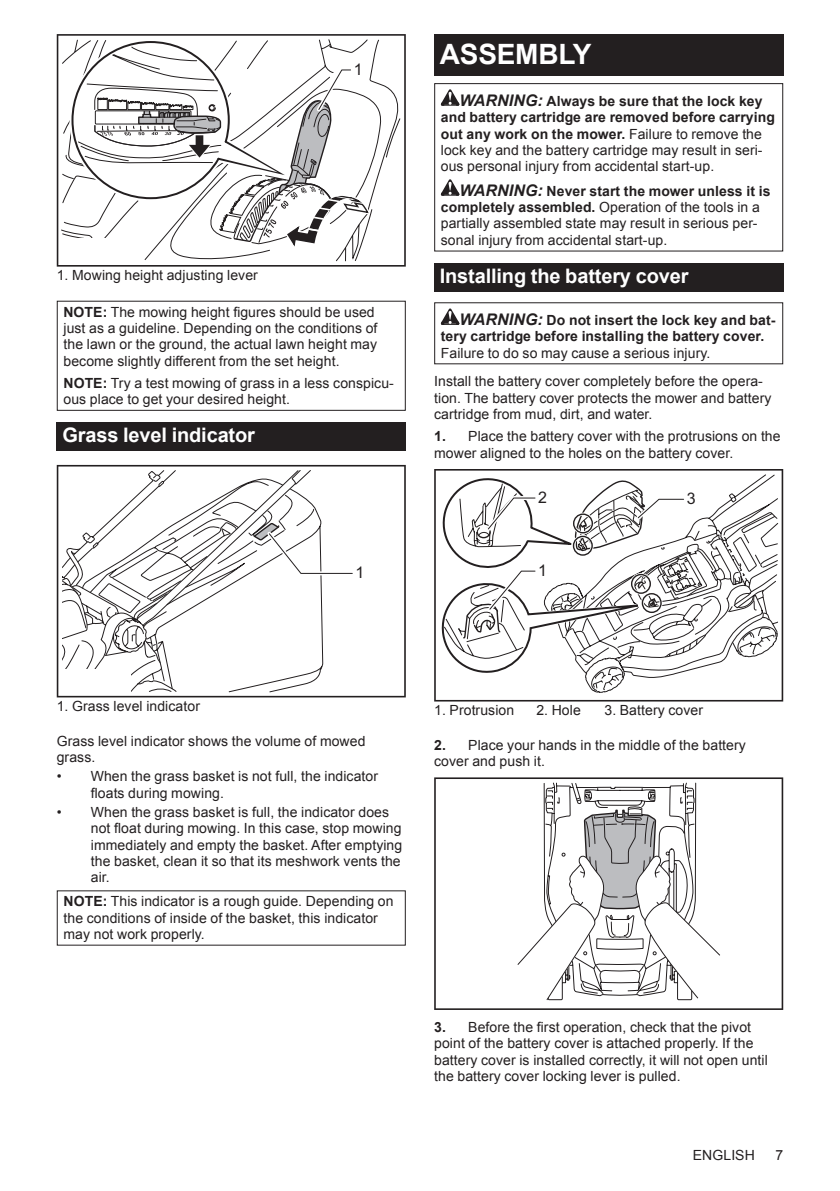
<style>
.page{position:relative;width:840px;height:1191px;background:#fff}
.page>*{position:absolute;margin:0;border:0;box-sizing:border-box;transform-origin:0 0}
.t1{font:700 28px "Arial";letter-spacing:-.01em;color:#fff}
.t2{font:700 20px "Arial";letter-spacing:-.01em;color:#fff}
.t3{font:16px "Arial";color:#231f20}
.t4{font:14px/16.4px "Arial";letter-spacing:.005em;color:#231f20}
.t5{font:700 14px/16.4px "Arial";letter-spacing:.005em;color:#231f20}
.s1{font-weight:700}
.s2{font-weight:700;font-style:italic;font-size:16px}
.s3{font-style:italic;font-size:16px}
</style>
<div class="page">
<svg style="left:57px;top:34px;width:348px;height:233px"></svg>
<svg style="left:69px;top:39px;width:300px;height:210px"></svg>
<div style="left:57px;top:301px;width:348px;height:110px;border:1px solid #231f20"></div>
<div style="left:57px;top:422px;width:348px;height:29px;background:#231f20"></div>
<svg style="left:57px;top:465px;width:348px;height:232px"></svg>
<div style="left:434px;top:34px;width:348px;height:41px;background:#231f20"></div>
<svg style="left:440px;top:89px;width:19px;height:17px"></svg>
<svg style="left:440px;top:179px;width:19px;height:17px"></svg>
<div style="left:434px;top:83px;width:348px;height:168px;border:1px solid #231f20"></div>
<div style="left:434px;top:263px;width:348px;height:28px;background:#231f20"></div>
<svg style="left:440px;top:308px;width:19px;height:17px"></svg>
<svg style="left:434px;top:469px;width:348px;height:232px"></svg>
<svg style="left:435px;top:471px;width:342px;height:222px"></svg>
<svg style="left:434px;top:777px;width:348px;height:233px"></svg>
<p class="t3" style="left:353px;top:59px;width:10px">1</p>
<p class="t4" style="left:57px;top:267px;width:202px">1. Mowing height adjusting lever</p>
<p class="t4" style="left:63px;top:303px;width:315px"><span class="s1">NOTE:</span> The mowing height figures should be used just as a guideline. Depending on the conditions of the lawn or the ground, the actual lawn height may become slightly different from the set height.</p>
<p class="t4" style="left:63px;top:375px;width:332px"><span class="s1">NOTE:</span> Try a test mowing of grass in a less conspicu&shy;ous place to get your desired height.</p>
<h2 class="t2" style="left:62px;top:422px;width:194px">Grass level indicator</h2>
<p class="t3" style="left:355px;top:562px;width:10px">1</p>
<h1 class="t1" style="left:439px;top:35px;width:153px">ASSEMBLY</h1>
<p class="t4" style="left:440px;top:93px;width:335px;text-indent:19px"><span class="s2">WARNING:</span> <span class="s1">Always be sure that the lock key and battery cartridge are removed before carrying out any work on the mower.</span> Failure to remove the lock key and the battery cartridge may result in seri&shy;ous personal injury from accidental start-up.</p>
<p class="t4" style="left:440px;top:183px;width:331px;text-indent:19px"><span class="s2">WARNING:</span> <span class="s1">Never start the mower unless it is completely assembled.</span> Operation of the tools in a partially assembled state may result in serious per&shy;sonal injury from accidental start-up.</p>
<h2 class="t2" style="left:439px;top:262px;width:250px">Installing the battery cover</h2>
<p class="t5" style="left:440px;top:312px;width:336px;text-indent:19px"><span class="s3">WARNING:</span> Do not insert the lock key and bat&shy;tery cartridge before installing the battery cover.</p>
<p class="t4" style="left:434px;top:338px;width:330px;line-height:28.8px;text-indent:7px">Failure to do so may cause a serious injury.<br>Install the battery cover completely before the opera-</p>
<p class="t4" style="left:434px;top:390px;width:338px">tion. The battery cover protects the mower and battery cartridge from mud, dirt, and water.</p>
<p class="t4" style="left:434px;top:428px;width:348px"><span class="s1">1.</span> Place the battery cover with the protrusions on the mower aligned to the holes on the battery cover.</p>
<p class="t3" style="left:686px;top:488px;width:10px">3</p>
<p class="t3" style="left:538px;top:487px;width:10px">2</p>
<p class="t3" style="left:538px;top:560px;width:10px">1</p>
<p class="t4" style="left:57px;top:698px;width:145px">1. Grass level indicator</p>
<p class="t4" style="left:57px;top:732px;width:310px">Grass level indicator shows the volume of mowed grass.</p>
<p class="t4" style="left:91px;top:768px;width:288px;text-indent:-34px">• When the grass basket is not full, the indicator floats during mowing.</p>
<p class="t4" style="left:91px;top:803px;width:313px;text-indent:-34px">• When the grass basket is full, the indicator does not float during mowing. In this case, stop mowing immediately and empty the basket. After emptying the basket, clean it so that its meshwork vents the air.</p>
<p class="t4" style="left:63px;top:893px;width:331px"><span class="s1">NOTE:</span> This indicator is a rough guide. Depending on the conditions of inside of the basket, this indicator may not work properly.</p>
<p class="t4" style="left:434px;top:702px;width:81px">1. Protrusion</p>
<p class="t4" style="left:536px;top:702px;width:46px">2. Hole</p>
<p class="t4" style="left:604px;top:702px;width:100px">3. Battery cover</p>
<p class="t4" style="left:434px;top:736px;width:313px"><span class="s1">2.</span> Place your hands in the middle of the battery cover and push it.</p>
<p class="t4" style="left:434px;top:1019px;width:335px"><span class="s1">3.</span> Before the first operation, check that the pivot point of the battery cover is attached properly. If the battery cover is installed correctly, it will not open until the battery cover locking lever is pulled.</p>
<p class="t4" style="left:692px;top:1147px;width:63px">ENGLISH</p>
<p class="t4" style="left:775px;top:1147px;width:9px">7</p>
</div>
